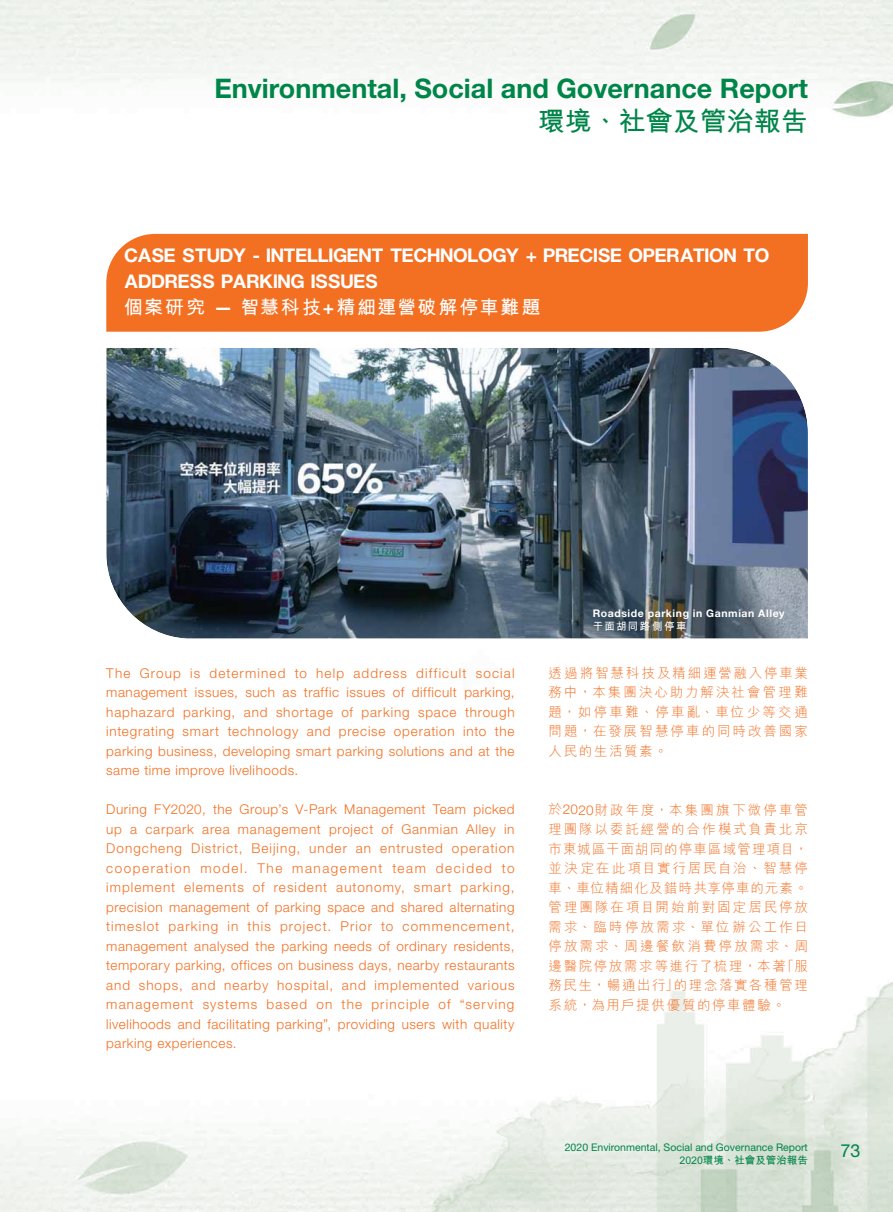
<style>
.page{position:relative;width:893px;height:1212px;background:#fff}
.page>*{position:absolute;margin:0;border:0;box-sizing:border-box;transform-origin:0 0}
.t1{font:700 27px "Helvetica Neue LT Std";color:#008549}
.t2{font:27px "M Hei HK Bold E Ten B5 H";color:#008549}
.t3{font:700 18.9px/25.8px "Helvetica Neue LT Std";letter-spacing:-.025em;color:#fff}
.t4{font:18.9px "M Hei HK Bold E Ten B5 H";letter-spacing:.095em;color:#fff}
.t5{font:18px "Helvetica Neue LT Std";color:#008549}
.t6{font:300 13.5px/19.5px "Helvetica Neue LT Std";letter-spacing:.04em;color:#f36f21;text-align:justify}
.t7{font:13.5px/19.5px "M Hei HK Light E Ten B5 H";letter-spacing:.135em;color:#f36f21;text-align:justify}
.t8{font:10.5px "Helvetica Neue LT Std";color:#008549}
.t9{font:700 10.5px "Helvetica Neue LT Std";letter-spacing:.055em;color:#fff}
.t10{font:10.5px "M Hei HK Bold E Ten B5 H";color:#008549}
.t11{font:10.5px "M Hei HK Bold E Ten B5 H";letter-spacing:.14em;color:#fff}
.s1{font-family:"Helvetica Neue LT Std";font-weight:700}
.s2{font-family:"Helvetica Neue LT Std";font-weight:300}
</style>
<div class="page">
<img style="left:0;top:0;width:893px;height:1212px">
<img style="left:106px;top:348px;width:702px;height:291px">
<div style="left:106px;top:234px;width:702px;height:98px;background:#f36f21"></div>
<h1 class="t1" style="left:214px;top:78px;width:595px">Environmental, Social and Governance Report</h1>
<h1 class="t2" style="left:538px;top:111px;width:271px">環境、社會及管治報告</h1>
<h2 class="t3" style="left:124px;top:245px;width:647px">CASE STUDY - INTELLIGENT TECHNOLOGY + PRECISE OPERATION TO<br>ADDRESS PARKING ISSUES</h2>
<h2 class="t4" style="left:124px;top:300px;width:418px">個案研究 <span class="s1">—</span> 智慧科技<span class="s1">+</span>精細運營破解停車難題</h2>
<p class="t6" style="left:106px;top:665px;width:410px">The Group is determined to help address difficult social management issues, such as traffic issues of difficult parking, haphazard parking, and shortage of parking space through integrating smart technology and precise operation into the parking business, developing smart parking solutions and at the same time improve livelihoods.</p>
<p class="t6" style="left:106px;top:801px;width:410px">During FY2020, the Group’s V-Park Management Team picked up a carpark area management project of Ganmian Alley in Dongcheng District, Beijing, under an entrusted operation cooperation model. The management team decided to implement elements of resident autonomy, smart parking, precision management of parking space and shared alternating timeslot parking in this project. Prior to commencement, management analysed the parking needs of ordinary residents, temporary parking, offices on business days, nearby restaurants and shops, and nearby hospital, and implemented various management systems based on the principle of “serving livelihoods and facilitating parking”, providing users with quality parking experiences.</p>
<p class="t9" style="left:593px;top:609px;width:193px">Roadside parking in Ganmian Alley</p>
<p class="t11" style="left:593px;top:622px;width:95px">干面胡同路側停車</p>
<p class="t7" style="left:549px;top:665px;width:261px">透過將智慧科技及精細運營融入停車業務中，本集團決心助力解決社會管理難題，如停車難、停車亂、車位少等交通問題，在發展智慧停車的同時改善國家人民的生活質素。</p>
<p class="t7" style="left:549px;top:801px;width:261px">於<span class="s2">2020</span>財政年度，本集團旗下微停車管理團隊以委託經營的合作模式負責北京市東城區干面胡同的停車區域管理項目，並決定在此項目實行居民自治、智慧停車、車位精細化及錯時共享停車的元素。管理團隊在項目開始前對固定居民停放需求、臨時停放需求、單位辦公工作日停放需求、周邊餐飲消費停放需求、周邊醫院停放需求等進行了梳理，本著「服務民生，暢通出行」的理念落實各種管理系統，為用戶提供優質的停車體驗。</p>
<p class="t8" style="left:565px;top:1144px;width:245px">2020 Environmental, Social and Governance Report</p>
<p class="t10" style="left:680px;top:1156px;width:130px">2020環境、社會及管治報告</p>
<h3 class="t5" style="left:840px;top:1143px;width:22px">73</h3>
</div>
